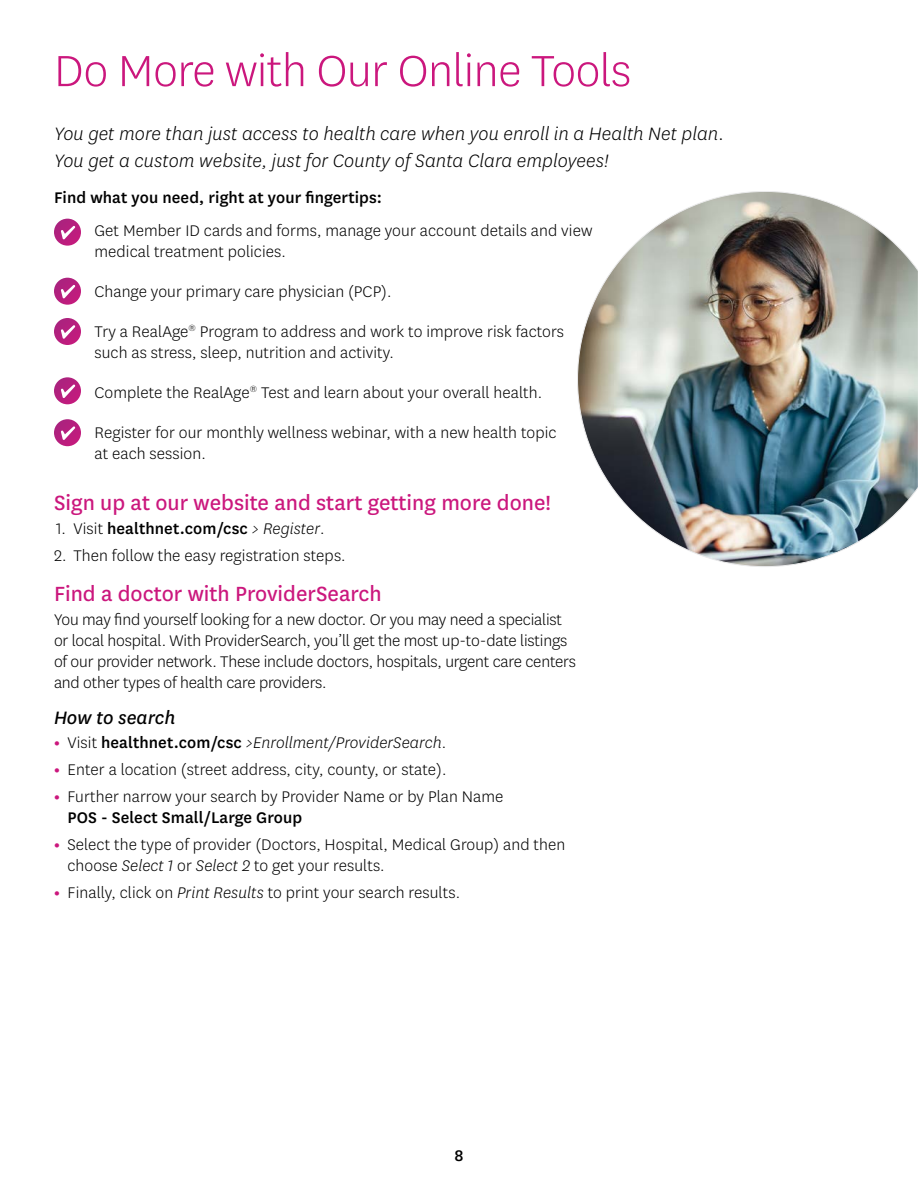
<style>
.page{position:relative;width:918px;height:1188px;background:#fff}
.page>*{position:absolute;margin:0;border:0;box-sizing:border-box;transform-origin:0 0}
.t1{font:300 51px "Centene Sans";letter-spacing:-.01em;color:#cb177d}
.t2{font:24px "Centene Sans";color:#cb177d}
.t3{font:italic 300 21px/27px "Centene Sans";letter-spacing:.005em;color:#000}
.t4{font:italic 21px "Centene Sans";color:#000}
.t5{font:300 18px/21px "Centene Sans";letter-spacing:.005em;color:#000}
.t6{font:500 18px "Centene Sans";letter-spacing:.005em;color:#000}
.t7{font:italic 300 18px "Centene Sans";letter-spacing:.005em;color:#000}
.s1{font-weight:300}
.s2{font-weight:300;font-style:italic}
.s3{font-weight:700;font-style:normal;color:#cb177d}
.s4{font-style:normal}
.s5{font-weight:500;font-style:normal}
.s6{font-weight:700;color:#cb177d}
.s7{font-weight:500}
.s8{font-style:italic}
</style>
<div class="page">
<svg style="left:54px;top:219px;width:27px;height:27px"></svg>
<svg style="left:54px;top:377px;width:27px;height:27px"></svg>
<svg style="left:54px;top:278px;width:27px;height:27px"></svg>
<svg style="left:54px;top:318px;width:27px;height:27px"></svg>
<svg style="left:54px;top:419px;width:27px;height:27px"></svg>
<svg style="left:61px;top:226px;width:14px;height:13px"></svg>
<svg style="left:61px;top:285px;width:14px;height:13px"></svg>
<svg style="left:61px;top:325px;width:14px;height:14px"></svg>
<svg style="left:61px;top:384px;width:14px;height:14px"></svg>
<svg style="left:61px;top:426px;width:14px;height:14px"></svg>
<img style="left:577px;top:191px;width:341px;height:376px">
<h2 class="t1" style="left:54px;top:39px;width:579px">Do More with Our Online Tools</h2>
<p class="t3" style="left:54px;top:120px;width:672px">You get more than just access to health care when you enroll in a Health Net plan.<br>You get a custom website, just for County of Santa Clara employees!</p>
<h3 class="t6" style="left:54px;top:185px;width:330px">Find what you need, right at your fingertips:</h3>
<p class="t5" style="left:94px;top:220px;width:499px">Get Member ID cards and forms, manage your account details and view medical treatment policies.</p>
<p class="t5" style="left:94px;top:281px;width:299px">Change your primary care physician (PCP).</p>
<p class="t5" style="left:94px;top:320px;width:471px">Try a RealAge<sup>®</sup> Program to address and work to improve risk factors such as stress, sleep, nutrition and activity.</p>
<p class="t5" style="left:95px;top:381px;width:449px">Complete the RealAge<sup>®</sup> Test and learn about your overall health.</p>
<p class="t5" style="left:95px;top:421px;width:464px">Register for our monthly wellness webinar, with a new health topic at each session.</p>
<h3 class="t2" style="left:54px;top:486px;width:499px">Sign up at our website and start getting more done!</h3>
<p class="t6" style="left:56px;top:516px;width:270px"><span class="s1">1. Visit</span> healthnet.com/csc <span class="s2">&gt; Register</span><span class="s1">.</span></p>
<p class="t5" style="left:54px;top:544px;width:293px">2. Then follow the easy registration steps.</p>
<h3 class="t2" style="left:54px;top:578px;width:329px">Find a doctor with ProviderSearch</h3>
<p class="t5" style="left:54px;top:609px;width:524px">You may find yourself looking for a new doctor. Or you may need a specialist or local hospital. With ProviderSearch, you’ll get the most up-to-date listings of our provider network. These include doctors, hospitals, urgent care centers and other types of health care providers.</p>
<h4 class="t4" style="left:54px;top:704px;width:123px">How to search</h4>
<p class="t7" style="left:54px;top:732px;width:394px"><span class="s3">•</span> <span class="s4">Visit</span> <span class="s5">healthnet.com/csc</span> &gt;Enrollment/ProviderSearch<span class="s4">.</span></p>
<p class="t5" style="left:54px;top:759px;width:394px"><span class="s6">•</span> Enter a location (street address, city, county, or state).</p>
<p class="t5" style="left:67px;top:786px;width:437px;text-indent:-14px"><span class="s6">•</span> Further narrow your search by Provider Name or by Plan Name<br><span class="s7">POS - Select Small/Large Group</span></p>
<p class="t5" style="left:67px;top:834px;width:499px;text-indent:-14px"><span class="s6">•</span> Select the type of provider (Doctors, Hospital, Medical Group) and then choose <span class="s8">Select 1</span> or <span class="s8">Select 2</span> to get your results.</p>
<p class="t5" style="left:54px;top:882px;width:408px"><span class="s6">•</span> Finally, click on <span class="s8">Print Results</span> to print your search results.</p>
<p class="t6" style="left:454px;top:1143px;width:11px">8</p>
</div>
